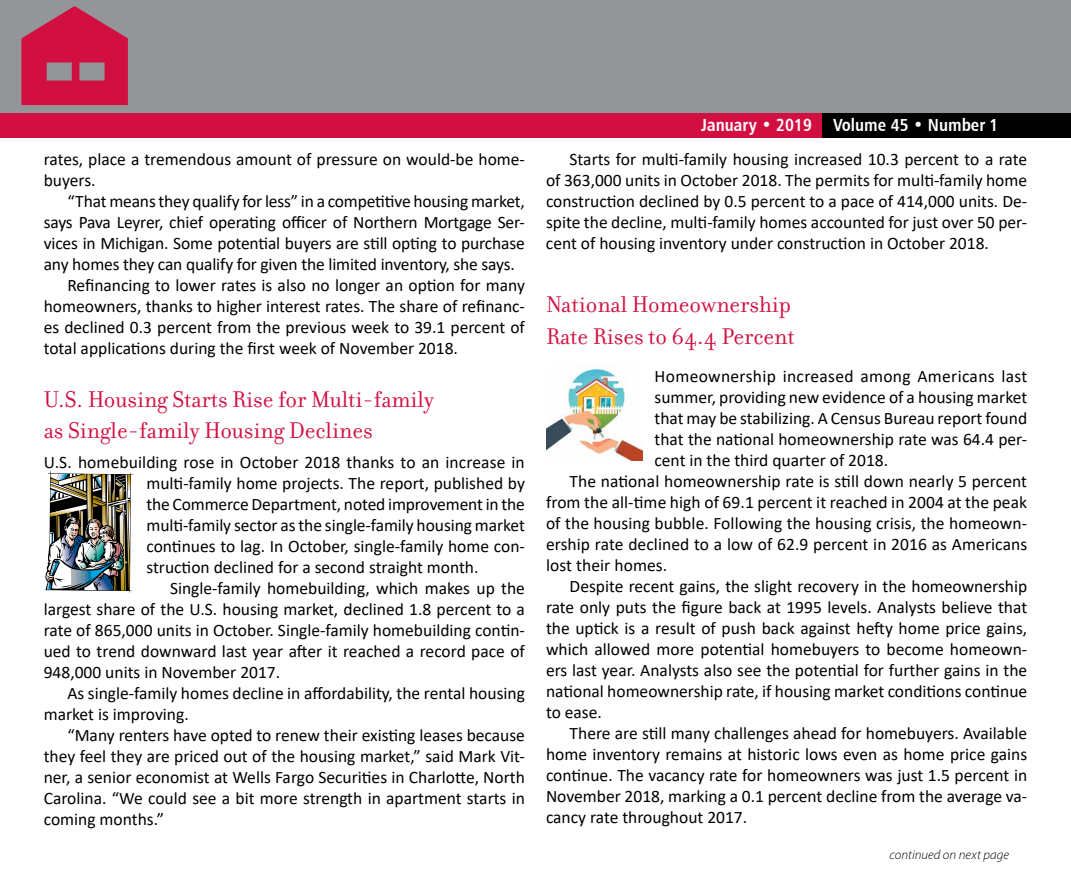
<style>
.page{position:relative;width:1071px;height:882px;background:#fff}
.page>*{position:absolute;margin:0;border:0;box-sizing:border-box;transform-origin:0 0}
.t1{font:24.5px/31.5px "Filosofia";color:#d11041}
.t2{font:17.5px/21px "Calibri";color:#000;text-align:justify}
.t3{font:17.5px "Calibri";letter-spacing:.02em;color:#000}
.t4{font:17.5px "Humanist 777 BT Bold Condensed B";color:#fff}
.t5{font:italic 300 13.12px "Myriad Pro";letter-spacing:.01em;color:#000}
</style>
<div class="page">
<div style="left:0;top:0;width:1071px;height:138px;background:#939598"></div>
<div style="left:693px;top:113px;width:378px;height:25px;background:#000"></div>
<div style="left:0;top:113px;width:822px;height:25px;background:#d11041"></div>
<svg style="left:21px;top:6px;width:107px;height:99px"></svg>
<img style="left:44px;top:470px;width:90px;height:123px">
<img style="left:546px;top:364px;width:96px;height:96px">
<p class="t2" style="left:44px;top:149px;width:483px">rates, place a tremendous amount of pressure on would-be home&shy;buyers.</p>
<p class="t2" style="left:67px;top:191px;width:459px">“That means they qualify for less” in a competitive housing market,</p>
<p class="t2" style="left:44px;top:212px;width:483px">says Pava Leyrer, chief operating officer of Northern Mortgage Ser-</p>
<p class="t2" style="left:44px;top:233px;width:483px">vices in Michigan. Some potential buyers are still opting to purchase</p>
<p class="t2" style="left:44px;top:254px;width:473px">any homes they can qualify for given the limited inventory, she says.</p>
<p class="t2" style="left:67px;top:275px;width:459px">Refinancing to lower rates is also no longer an option for many</p>
<p class="t2" style="left:44px;top:296px;width:483px">homeowners, thanks to higher interest rates. The share of refinanc-</p>
<p class="t2" style="left:44px;top:317px;width:483px">es declined 0.3 percent from the previous week to 39.1 percent of</p>
<p class="t2" style="left:44px;top:338px;width:416px">total applications during the first week of November 2018.</p>
<h1 class="t1" style="left:44px;top:384px;width:392px">U.S. Housing Starts Rise for Multi-family as Single-family Housing Declines</h1>
<p class="t2" style="left:146px;top:451px;width:380px;text-indent:-103px">U.S. homebuilding rose in October 2018 thanks to an increase in multi-family home projects. The report, published by the Commerce Department, noted improvement in the multi-family sector as the single-family housing market continues to lag. In October, single-family home con&shy;struction declined for a second straight month.</p>
<p class="t2" style="left:44px;top:577px;width:483px;text-indent:126px">Single-family homebuilding, which makes up the largest share of the U.S. housing market, declined 1.8 percent to a rate of 865,000 units in October. Single-family homebuilding contin&shy;ued to trend downward last year after it reached a record pace of 948,000 units in November 2017.</p>
<p class="t2" style="left:44px;top:682px;width:483px;text-indent:24px">As single-family homes decline in affordability, the rental housing market is improving.</p>
<p class="t2" style="left:44px;top:724px;width:483px;text-indent:24px">“Many renters have opted to renew their existing leases because they feel they are priced out of the housing market,” said Mark Vit&shy;ner, a senior economist at Wells Fargo Securities in Charlotte, North Carolina. “We could see a bit more strength in apartment starts in coming months.”</p>
<p class="t4" style="left:701px;top:114px;width:299px">January • 2019 Volume 45 • Number 1</p>
<p class="t2" style="left:546px;top:149px;width:483px;text-indent:24px">Starts for multi-family housing increased 10.3 percent to a rate of 363,000 units in October 2018. The permits for multi-family home construction declined by 0.5 percent to a pace of 414,000 units. De&shy;spite the decline, multi-family homes accounted for just over 50 per&shy;cent of housing inventory under construction in October 2018.</p>
<h1 class="t1" style="left:546px;top:289px;width:250px">National Homeownership<br>Rate Rises to 64.4 Percent</h1>
<p class="t3" style="left:655px;top:364px;width:374px">Homeownership increased among Americans last</p>
<p class="t2" style="left:655px;top:387px;width:374px">summer, providing new evidence of a housing market</p>
<p class="t2" style="left:655px;top:408px;width:374px">that may be stabilizing. A Census Bureau report found</p>
<p class="t2" style="left:655px;top:429px;width:374px">that the national homeownership rate was 64.4 per-</p>
<p class="t2" style="left:655px;top:450px;width:235px">cent in the third quarter of 2018.</p>
<p class="t2" style="left:570px;top:471px;width:459px">The national homeownership rate is still down nearly 5 percent</p>
<p class="t2" style="left:546px;top:492px;width:483px">from the all-time high of 69.1 percent it reached in 2004 at the peak</p>
<p class="t2" style="left:546px;top:513px;width:483px">of the housing bubble. Following the housing crisis, the homeown-</p>
<p class="t2" style="left:546px;top:534px;width:483px">ership rate declined to a low of 62.9 percent in 2016 as Americans</p>
<p class="t2" style="left:546px;top:555px;width:123px">lost their homes.</p>
<p class="t2" style="left:570px;top:576px;width:459px">Despite recent gains, the slight recovery in the homeownership</p>
<p class="t2" style="left:546px;top:597px;width:483px">rate only puts the figure back at 1995 levels. Analysts believe that</p>
<p class="t2" style="left:546px;top:618px;width:483px">the uptick is a result of push back against hefty home price gains,</p>
<p class="t2" style="left:546px;top:639px;width:483px">which allowed more potential homebuyers to become homeown-</p>
<p class="t2" style="left:546px;top:660px;width:483px">ers last year. Analysts also see the potential for further gains in the</p>
<p class="t2" style="left:546px;top:681px;width:483px">national homeownership rate, if housing market conditions continue</p>
<p class="t2" style="left:546px;top:702px;width:57px">to ease.</p>
<p class="t2" style="left:570px;top:723px;width:459px">There are still many challenges ahead for homebuyers. Available</p>
<p class="t2" style="left:546px;top:744px;width:483px">home inventory remains at historic lows even as home price gains</p>
<p class="t2" style="left:546px;top:765px;width:483px">continue. The vacancy rate for homeowners was just 1.5 percent in</p>
<p class="t2" style="left:546px;top:786px;width:483px">November 2018, marking a 0.1 percent decline from the average va-</p>
<p class="t2" style="left:546px;top:807px;width:203px">cancy rate throughout 2017.</p>
<p class="t5" style="left:890px;top:848px;width:121px">continued on next page</p>
</div>
